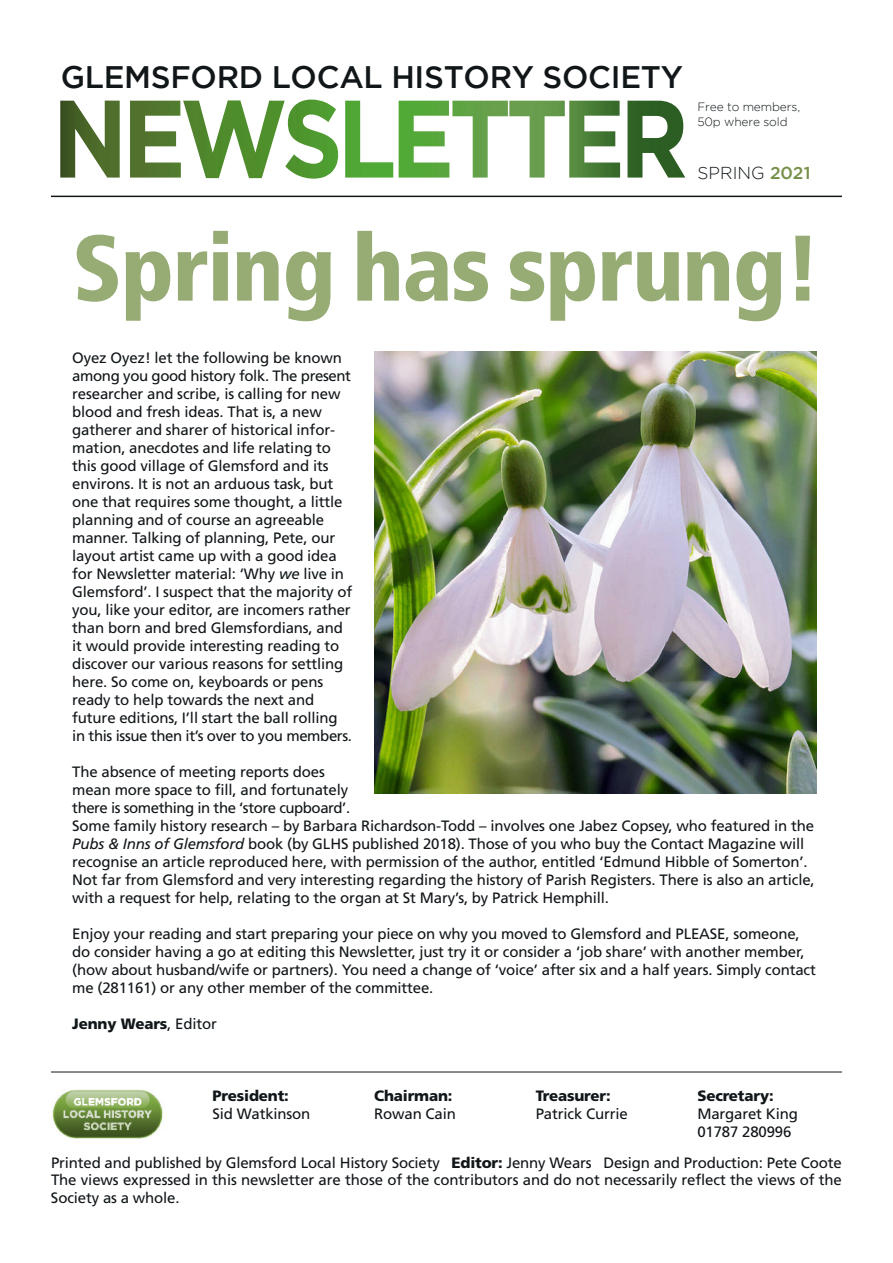
<style>
.page{position:relative;width:893px;height:1263px;background:#fff}
.page>*{position:absolute;margin:0;border:0;box-sizing:border-box;transform-origin:0 0}
.t1{font:900 condensed 93px "Frutiger";letter-spacing:-.015em;color:#97ab74}
.t2{font:500 31.05px "Gotham";letter-spacing:-.01em;color:#111619}
.t3{font:300 17.25px "Gotham";letter-spacing:.005em;color:#111619}
.t4{font:15px/18px "Frutiger";letter-spacing:-.01em;color:#111619}
.t5{font:900 15px "Frutiger";letter-spacing:-.01em;color:#111619}
.t6{font:300 12px/15px "Gotham";letter-spacing:-.01em;color:#111619}
.s1{font-weight:500;color:#748f46}
.s2{font-style:italic}
.s3{font-weight:400}
.s4{font-weight:900}
</style>
<div class="page">
<img style="left:60px;top:100px;width:625px;height:79px">
<hr style="left:51px;top:1071px;width:791px;height:1px;background:#111619">
<hr style="left:51px;top:196px;width:791px;height:1px;background:#111619">
<img style="left:52px;top:1089px;width:111px;height:49px">
<img style="left:374px;top:351px;width:442px;height:442px">
<h2 class="t2" style="left:61px;top:66px;width:624px">GLEMSFORD LOCAL HISTORY SOCIETY</h2>
<p class="t6" style="left:697px;top:100px;width:104px">Free to members,<br>50p where sold</p>
<p class="t3" style="left:697px;top:166px;width:115px">SPRING <span class="s1">2021</span></p>
<h1 class="t1" style="left:72px;top:231px;width:750px">Spring has sprung!</h1>
<p class="t4" style="left:72px;top:350px;width:281px">Oyez Oyez! let the following be known among you good history folk. The present researcher and scribe, is calling for new blood and fresh ideas. That is, a new gatherer and sharer of historical infor&shy;mation, anecdotes and life relating to this good village of Glemsford and its environs. It is not an arduous task, but one that requires some thought, a little planning and of course an agreeable manner. Talking of planning, Pete, our layout artist came up with a good idea for Newsletter material: ‘Why <span class="s2">we</span> live in Glemsford’. I suspect that the majority of you, like your editor, are incomers rather than born and bred Glemsfordians, and it would provide interesting reading to discover our various reasons for settling here. So come on, keyboards or pens ready to help towards the next and future editions, I’ll start the ball rolling in this issue then it’s over to you members.</p>
<p class="t4" style="left:72px;top:764px;width:744px">The absence of meeting reports does<br>mean more space to fill, and fortunately<br>there is something in the ‘store cupboard’.<br>Some family history research – by Barbara Richardson-Todd – involves one Jabez Copsey, who featured in the <span class="s2">Pubs &amp; Inns of Glemsford</span> book (by GLHS published 2018). Those of you who buy the Contact Magazine will recognise an article reproduced here, with permission of the author, entitled ‘Edmund Hibble of Somerton’.<br>Not far from Glemsford and very interesting regarding the history of Parish Registers. There is also an article, with a request for help, relating to the organ at St Mary’s, by Patrick Hemphill.</p>
<p class="t4" style="left:72px;top:926px;width:745px">Enjoy your reading and start preparing your piece on why you moved to Glemsford and PLEASE, someone, do consider having a go at editing this Newsletter, just try it or consider a ‘job share’ with another member, (how about husband/wife or partners). You need a change of ‘voice’ after six and a half years. Simply contact me (281161) or any other member of the committee.</p>
<p class="t5" style="left:72px;top:1018px;width:146px">Jenny Wears<span class="s3">, Editor</span></p>
<p class="t5" style="left:213px;top:1090px;width:78px">President:</p>
<p class="t4" style="left:213px;top:1106px;width:99px">Sid Watkinson</p>
<p class="t5" style="left:374px;top:1090px;width:80px">Chairman:</p>
<p class="t4" style="left:374px;top:1106px;width:83px">Rowan Cain</p>
<p class="t5" style="left:536px;top:1090px;width:76px">Treasurer:</p>
<p class="t4" style="left:536px;top:1106px;width:94px">Patrick Currie</p>
<p class="t5" style="left:697px;top:1090px;width:78px">Secretary:</p>
<p class="t4" style="left:697px;top:1106px;width:102px">Margaret King<br>01787 280996</p>
<p class="t4" style="left:51px;top:1155px;width:792px;line-height:17.2px;text-align:justify">Printed and published by Glemsford Local History Society <span class="s4">Editor:</span> Jenny Wears Design and Production: Pete Coote The views expressed in this newsletter are those of the contributors and do not necessarily reflect the views of the Society as a whole.</p>
</div>
